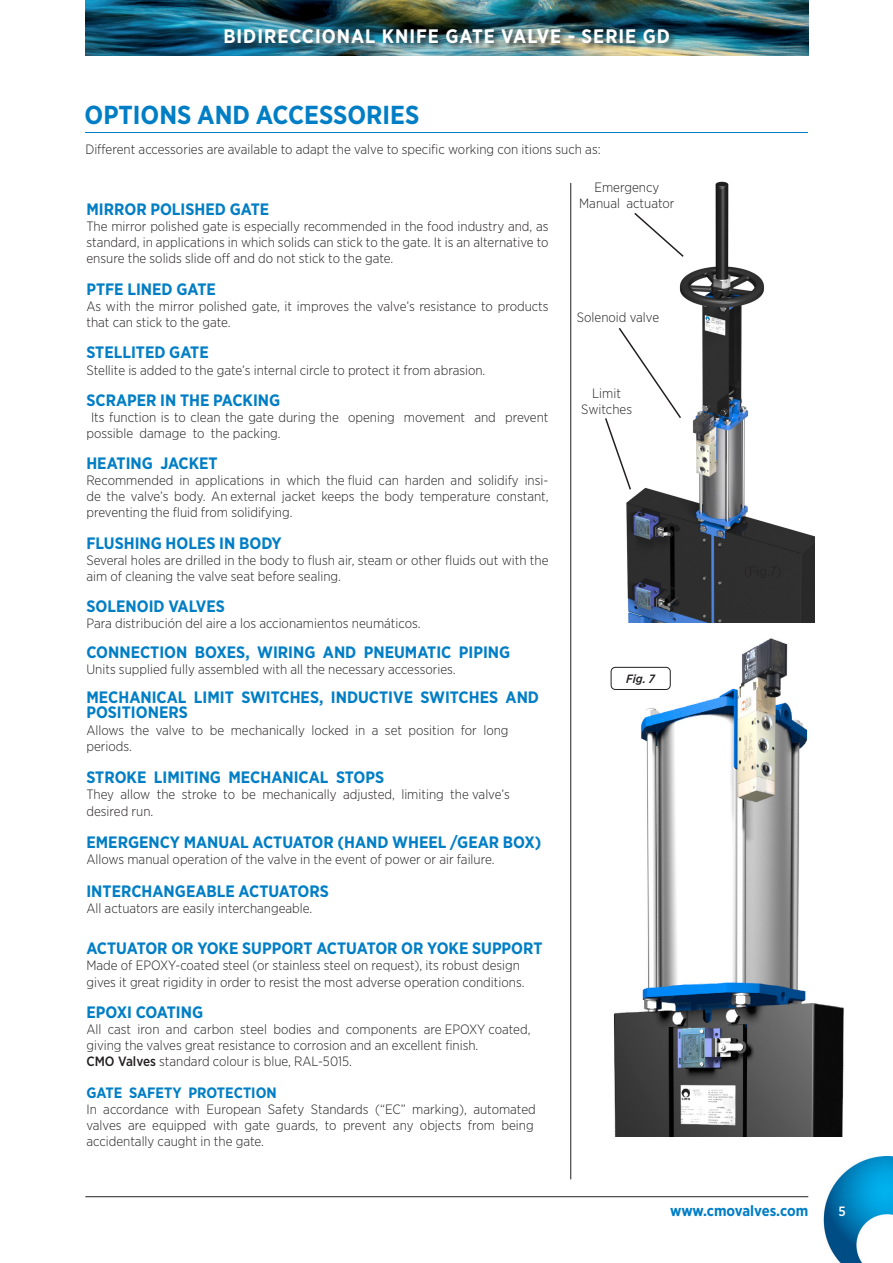
<style>
.page{position:relative;width:893px;height:1263px;background:#fff}
.page>*{position:absolute;margin:0;border:0;box-sizing:border-box;transform-origin:0 0}
.t1{font:700 25.95px "Gotham Narrow";color:#007ec5}
.t2{font:700 19.5px "Gotham Narrow";letter-spacing:.05em;color:#fff}
.t3{font:700 16.5px/15px "Gotham Narrow";color:#007ec5}
.t4{font:700 15px "Gotham Narrow";color:#007ec5}
.t5{font:300 13.5px/16.2px "Gotham Narrow";color:#231f20}
.t6{font:500 13.5px "Gotham Narrow";color:#fff}
.t7{font:italic 500 12px "Gotham Narrow";color:#231f20}
.s1{font-weight:500}
</style>
<div class="page">
<img style="left:85px;top:0;width:723px;height:56px">
<img style="left:823px;top:1156px;width:70px;height:107px">
<hr style="left:85px;top:1196px;width:723px;height:1px;background:#231f20">
<div style="left:223px;top:28px;width:454px;height:22px;background:#231f20;opacity:.75"></div>
<img style="left:610px;top:638px;width:234px;height:498px">
<div style="left:611px;top:667px;width:59px;height:23px;border:1px solid #231f20;border-radius:4px"></div>
<img style="left:626px;top:181px;width:188px;height:442px">
<hr style="left:85px;top:132px;width:723px;height:1px;background:#007ec5">
<svg style="left:633px;top:211px;width:52px;height:47px"></svg>
<svg style="left:605px;top:326px;width:77px;height:165px"></svg>
<hr style="left:570px;top:183px;width:1px;height:996px;background:#231f20">
<h2 class="t2" style="left:223px;top:23px;width:448px">BIDIRECCIONAL KNIFE GATE VALVE - SERIE GD</h2>
<p class="t1" style="left:85px;top:98px;width:336px">OPTIONS AND ACCESSORIES</p>
<p class="t5" style="left:85px;top:141px;width:517px">Different accessories are available to adapt the valve to specific working con itions such as:</p>
<p class="t5" style="left:594px;top:179px;width:66px">Emergency</p>
<p class="t5" style="left:579px;top:195px;width:97px">Manual actuator</p>
<p class="t3" style="left:86px;top:201px;width:184px">MIRROR POLISHED GATE</p>
<p class="t5" style="left:86px;top:218px;width:464px;text-align:justify">The mirror polished gate is especially recommended in the food industry and, as standard, in applications in which solids can stick to the gate. It is an alternative to ensure the solids slide off and do not stick to the gate.</p>
<p class="t3" style="left:86px;top:281px;width:131px">PTFE LINED GATE</p>
<p class="t5" style="left:86px;top:298px;width:464px">As with the mirror polished gate, it improves the valve’s resistance to products that can stick to the gate.</p>
<p class="t3" style="left:86px;top:345px;width:124px">STELLITED GATE</p>
<p class="t5" style="left:86px;top:361px;width:400px">Stellite is added to the gate’s internal circle to protect it from abrasion.</p>
<p class="t3" style="left:86px;top:392px;width:195px">SCRAPER IN THE PACKING</p>
<p class="t5" style="left:86px;top:409px;width:464px;text-indent:5px">Its function is to clean the gate during the opening movement and prevent possible damage to the packing.</p>
<p class="t3" style="left:86px;top:455px;width:133px">HEATING JACKET</p>
<p class="t5" style="left:86px;top:472px;width:464px;text-align:justify">Recommended in applications in which the fluid can harden and solidify insi&shy;de the valve’s body. An external jacket keeps the body temperature constant, preventing the fluid from solidifying.</p>
<p class="t3" style="left:86px;top:535px;width:197px">FLUSHING HOLES IN BODY</p>
<p class="t5" style="left:86px;top:551px;width:464px">Several holes are drilled in the body to flush air, steam or other fluids out with the aim of cleaning the valve seat before sealing.</p>
<p class="t3" style="left:86px;top:599px;width:140px">SOLENOID VALVES</p>
<p class="t5" style="left:86px;top:615px;width:336px">Para distribución del aire a los accionamientos neumáticos.</p>
<p class="t3" style="left:86px;top:644px;width:425px">CONNECTION BOXES, WIRING AND PNEUMATIC PIPING</p>
<p class="t5" style="left:86px;top:661px;width:371px">Units supplied fully assembled with all the necessary accessories.</p>
<p class="t3" style="left:86px;top:690px;width:454px">MECHANICAL LIMIT SWITCHES, INDUCTIVE SWITCHES AND<br>POSITIONERS</p>
<p class="t5" style="left:86px;top:721px;width:424px">Allows the valve to be mechanically locked in a set position for long periods.</p>
<p class="t3" style="left:86px;top:770px;width:299px">STROKE LIMITING MECHANICAL STOPS</p>
<p class="t5" style="left:86px;top:786px;width:425px">They allow the stroke to be mechanically adjusted, limiting the valve’s desired run.</p>
<p class="t3" style="left:86px;top:834px;width:457px">EMERGENCY MANUAL ACTUATOR (HAND WHEEL /GEAR BOX)</p>
<p class="t5" style="left:86px;top:851px;width:410px">Allows manual operation of the valve in the event of power or air failure.</p>
<p class="t3" style="left:86px;top:883px;width:244px">INTERCHANGEABLE ACTUATORS</p>
<p class="t5" style="left:86px;top:899px;width:227px">All actuators are easily interchangeable.</p>
<p class="t3" style="left:86px;top:941px;width:458px">ACTUATOR OR YOKE SUPPORT ACTUATOR OR YOKE SUPPORT</p>
<p class="t5" style="left:86px;top:957px;width:440px">Made of EPOXY-coated steel (or stainless steel on request), its robust design gives it great rigidity in order to resist the most adverse operation conditions.</p>
<p class="t3" style="left:86px;top:1004px;width:118px">EPOXI COATING</p>
<p class="t5" style="left:86px;top:1021px;width:446px">All cast iron and carbon steel bodies and components are EPOXY coated,</p>
<p class="t5" style="left:86px;top:1037px;width:393px">giving the valves great resistance to corrosion and an excellent finish.</p>
<p class="t5" style="left:86px;top:1053px;width:267px"><span class="s1">CMO Valves</span> standard colour is blue, RAL-5015.</p>
<p class="t4" style="left:86px;top:1083px;width:192px">GATE SAFETY PROTECTION</p>
<p class="t5" style="left:86px;top:1100px;width:451px">In accordance with European Safety Standards (“EC” marking), automated valves are equipped with gate guards, to prevent any objects from being accidentally caught in the gate.</p>
<p class="t5" style="left:577px;top:309px;width:84px">Solenoid valve</p>
<p class="t5" style="left:592px;top:385px;width:30px">Limit</p>
<p class="t5" style="left:581px;top:401px;width:52px">Switches</p>
<p class="t7" style="left:626px;top:671px;width:30px">Fig. 7</p>
<p class="t4" style="left:670px;top:1201px;width:140px">www.cmovalves.com</p>
<p class="t6" style="left:838px;top:1202px;width:9px">5</p>
</div>
